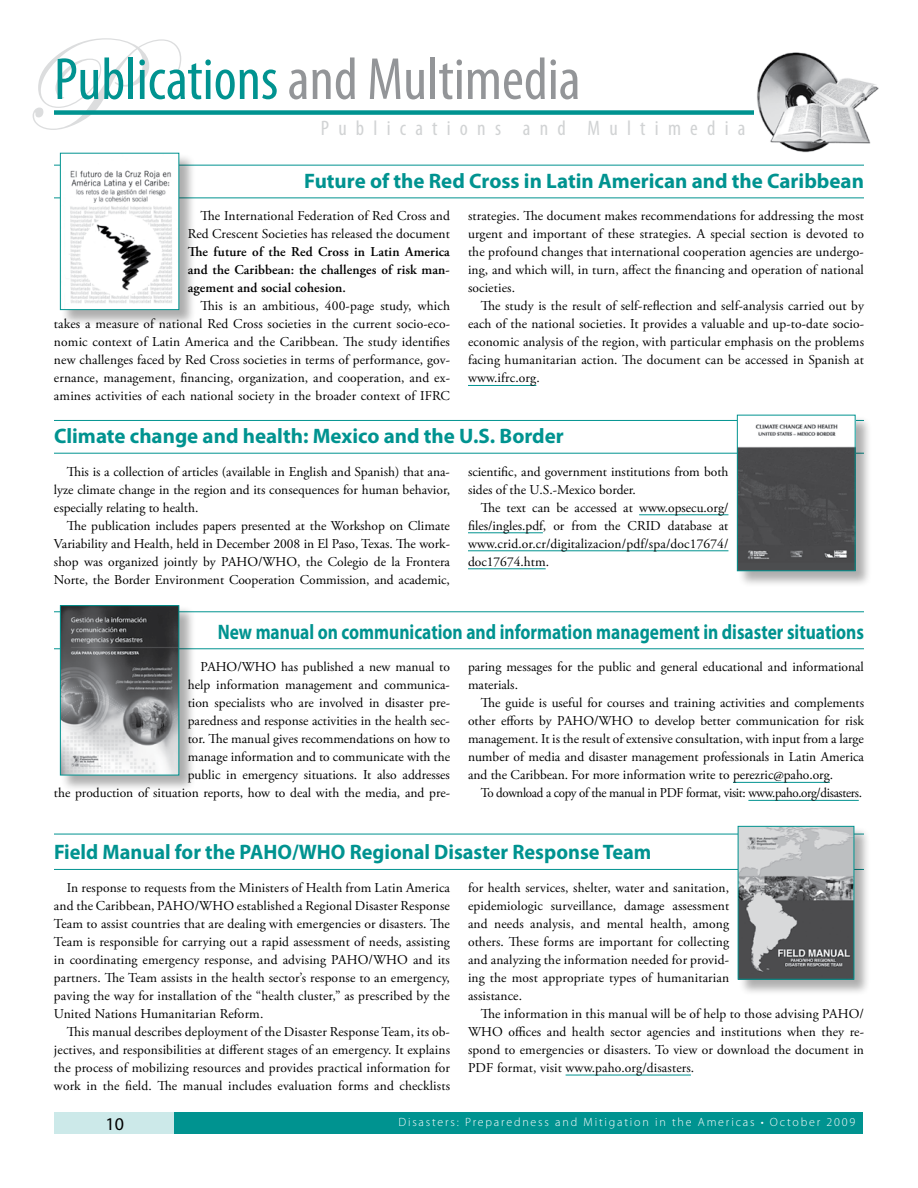
<style>
.page{position:relative;width:918px;height:1188px;background:#fff}
.page>*{position:absolute;margin:0;border:0;box-sizing:border-box;transform-origin:0 0}
.t1{font:condensed 60px "Myriad Pro";color:#939598}
.t2{font:700 21px "Myriad Pro";color:#009390}
.t3{font:700 21px "Myriad Pro";color:#009390;scale:.83 1}
.t4{font:condensed 21px "Myriad Pro";letter-spacing:.44em;color:#d1d3d4}
.t5{font:18px "Myriad Pro";color:#000}
.t6{font:13.5px/18px "Adobe Garamond Pro";color:#000;text-align:justify}
.t7{font:600 13.5px/18px "Adobe Garamond Pro";letter-spacing:.01em;color:#000;text-align:justify}
.t8{font:13.5px "Adobe Garamond Pro";letter-spacing:-.025em;color:#000;scale:.96 1}
.t9{font:300 12px "Myriad Pro";letter-spacing:.15em;color:#fff}
.s1{color:#009390}
</style>
<div class="page">
<div style="left:55px;top:1113px;width:808px;height:21px;background:#009390"></div>
<div style="left:55px;top:1113px;width:119px;height:21px;background:#cce9e9"></div>
<svg style="left:33px;top:38px;width:148px;height:92px"></svg>
<div style="left:54px;top:110px;width:810px;height:5px;background:#009390"></div>
<img style="left:754px;top:52px;width:125px;height:101px">
<hr style="left:468px;top:385px;width:68px;height:1px;background:#009390">
<hr style="left:54px;top:198px;width:810px;height:1px;background:#009390">
<hr style="left:54px;top:165px;width:810px;height:1px;background:#009390">
<hr style="left:566px;top:1075px;width:125px;height:1px;background:#009390">
<hr style="left:54px;top:869px;width:810px;height:1px;background:#009390">
<hr style="left:54px;top:834px;width:810px;height:1px;background:#009390">
<div style="left:738px;top:826px;width:133px;height:170px;background:#000;opacity:.32"></div>
<img style="left:740px;top:828px;width:112px;height:150px">
<div style="left:738px;top:826px;width:116px;height:154px;border:1px solid #009390"></div>
<div style="left:60px;top:153px;width:136px;height:173px;background:#000;opacity:.32"></div>
<img style="left:62px;top:155px;width:115px;height:153px">
<div style="left:60px;top:153px;width:119px;height:157px;border:1px solid #009390"></div>
<hr style="left:639px;top:514px;width:89px;height:1px;background:#009390">
<hr style="left:468px;top:532px;width:75px;height:1px;background:#009390">
<hr style="left:468px;top:550px;width:260px;height:1px;background:#009390">
<hr style="left:468px;top:568px;width:78px;height:1px;background:#009390">
<hr style="left:54px;top:453px;width:810px;height:1px;background:#009390">
<hr style="left:54px;top:420px;width:810px;height:1px;background:#009390">
<div style="left:737px;top:415px;width:135px;height:173px;background:#000;opacity:.32"></div>
<img style="left:739px;top:417px;width:115px;height:152px">
<div style="left:737px;top:415px;width:119px;height:156px;border:1px solid #009390"></div>
<hr style="left:733px;top:782px;width:97px;height:1px;background:#009390">
<hr style="left:748px;top:800px;width:111px;height:1px;background:#009390">
<hr style="left:54px;top:648px;width:810px;height:1px;background:#009390">
<hr style="left:54px;top:611px;width:810px;height:1px;background:#009390">
<div style="left:60px;top:605px;width:136px;height:187px;background:#000;opacity:.32"></div>
<img style="left:62px;top:607px;width:115px;height:166px">
<div style="left:60px;top:605px;width:119px;height:170px;border:1px solid #009390"></div>
<h1 class="t1" style="left:54px;top:43px;width:528px"><span class="s1">Publications</span> and Multimedia</h1>
<h2 class="t4" style="left:321px;top:115px;width:426px">Publications and Multimedia</h2>
<h2 class="t2" style="left:304px;top:167px;width:561px">Future of the Red Cross in Latin American and the Caribbean</h2>
<p class="t6" style="left:188px;top:208px;width:264px;text-align:right">The International Federation of Red Cross and<br>Red Crescent Societies has released the document</p>
<p class="t7" style="left:188px;top:243px;width:264px">The future of the Red Cross in Latin America and the Caribbean: the challenges of risk man&shy;agement and social cohesion.</p>
<p class="t6" style="left:54px;top:298px;width:398px;text-indent:146px">This is an ambitious, 400-page study, which takes a measure of national Red Cross societies in the current socio-eco&shy;nomic context of Latin America and the Caribbean. The study identifies new challenges faced by Red Cross societies in terms of performance, gov&shy;ernance, management, financing, organization, and cooperation, and ex&shy;amines activities of each national society in the broader context of IFRC</p>
<p class="t6" style="left:468px;top:208px;width:397px">strategies. The document makes recommendations for addressing the most urgent and important of these strategies. A special section is devoted to the profound changes that international cooperation agencies are undergo&shy;ing, and which will, in turn, affect the financing and operation of national societies.</p>
<p class="t6" style="left:468px;top:298px;width:398px;text-indent:13px">The study is the result of self-reflection and self-analysis carried out by each of the national societies. It provides a valuable and up-to-date socio&shy;economic analysis of the region, with particular emphasis on the problems facing humanitarian action. The document can be accessed in Spanish at www.ifrc.org.</p>
<h2 class="t2" style="left:54px;top:422px;width:511px">Climate change and health: Mexico and the U.S. Border</h2>
<p class="t6" style="left:54px;top:463px;width:398px;text-indent:13px">This is a collection of articles (available in English and Spanish) that ana&shy;lyze climate change in the region and its consequences for human behavior, especially relating to health.</p>
<p class="t6" style="left:54px;top:517px;width:398px;text-indent:13px">The publication includes papers presented at the Workshop on Climate Variability and Health, held in December 2008 in El Paso, Texas. The work&shy;shop was organized jointly by PAHO/WHO, the Colegio de la Frontera Norte, the Border Environment Cooperation Commission, and academic,</p>
<p class="t6" style="left:468px;top:463px;width:262px">scientific, and government institutions from both sides of the U.S.-Mexico border.</p>
<p class="t6" style="left:468px;top:499px;width:262px;text-indent:13px">The text can be accessed at www.opsecu.org/ files/ingles.pdf, or from the CRID database at www.crid.or.cr/digitalizacion/pdf/spa/doc17674/ doc17674.htm.</p>
<h2 class="t3" style="left:218px;top:618px;width:780px">New manual on communication and information management in disaster situations</h2>
<p class="t6" style="left:54px;top:659px;width:398px;text-align:right">PAHO/WHO has published a new manual to<br>help information management and communica-<br>tion specialists who are involved in disaster pre-<br>paredness and response activities in the health sec-<br>tor. The manual gives recommendations on how to<br>manage information and to communicate with the<br>public in emergency situations. It also addresses<br>the production of situation reports, how to deal with the media, and pre-</p>
<p class="t6" style="left:468px;top:659px;width:397px">paring messages for the public and general educational and informational materials.</p>
<p class="t6" style="left:468px;top:695px;width:398px;text-indent:13px">The guide is useful for courses and training activities and complements other efforts by PAHO/WHO to develop better communication for risk management. It is the result of extensive consultation, with input from a large number of media and disaster management professionals in Latin America and the Caribbean. For more information write to perezric@paho.org.</p>
<p class="t8" style="left:481px;top:785px;width:399px">To download a copy of the manual in PDF format, visit: www.paho.org/disasters.</p>
<h2 class="t2" style="left:54px;top:839px;width:599px">Field Manual for the PAHO/WHO Regional Disaster Response Team</h2>
<p class="t6" style="left:54px;top:879px;width:398px;text-indent:13px">In response to requests from the Ministers of Health from Latin America and the Caribbean, PAHO/WHO established a Regional Disaster Response Team to assist countries that are dealing with emergencies or disasters. The Team is responsible for carrying out a rapid assessment of needs, assisting in coordinating emergency response, and advising PAHO/WHO and its partners. The Team assists in the health sector’s response to an emergency, paving the way for installation of the “health cluster,” as prescribed by the United Nations Humanitarian Reform.</p>
<p class="t6" style="left:54px;top:1023px;width:398px;text-indent:13px">This manual describes deployment of the Disaster Response Team, its ob&shy;jectives, and responsibilities at different stages of an emergency. It explains the process of mobilizing resources and provides practical information for work in the field. The manual includes evaluation forms and checklists</p>
<p class="t6" style="left:468px;top:879px;width:263px">for health services, shelter, water and sanitation, epidemiologic surveillance, damage assessment and needs analysis, and mental health, among others. These forms are important for collecting and analyzing the information needed for provid&shy;ing the most appropriate types of humanitarian assistance.</p>
<p class="t6" style="left:468px;top:1005px;width:398px;text-indent:13px">The information in this manual will be of help to those advising PAHO/ WHO offices and health sector agencies and institutions when they re&shy;spond to emergencies or disasters. To view or download the document in PDF format, visit www.paho.org/disasters.</p>
<h3 class="t5" style="left:106px;top:1113px;width:20px">10</h3>
<p class="t9" style="left:398px;top:1115px;width:458px">Disasters: Preparedness and Mitigation in the Americas • October 2009</p>
</div>
